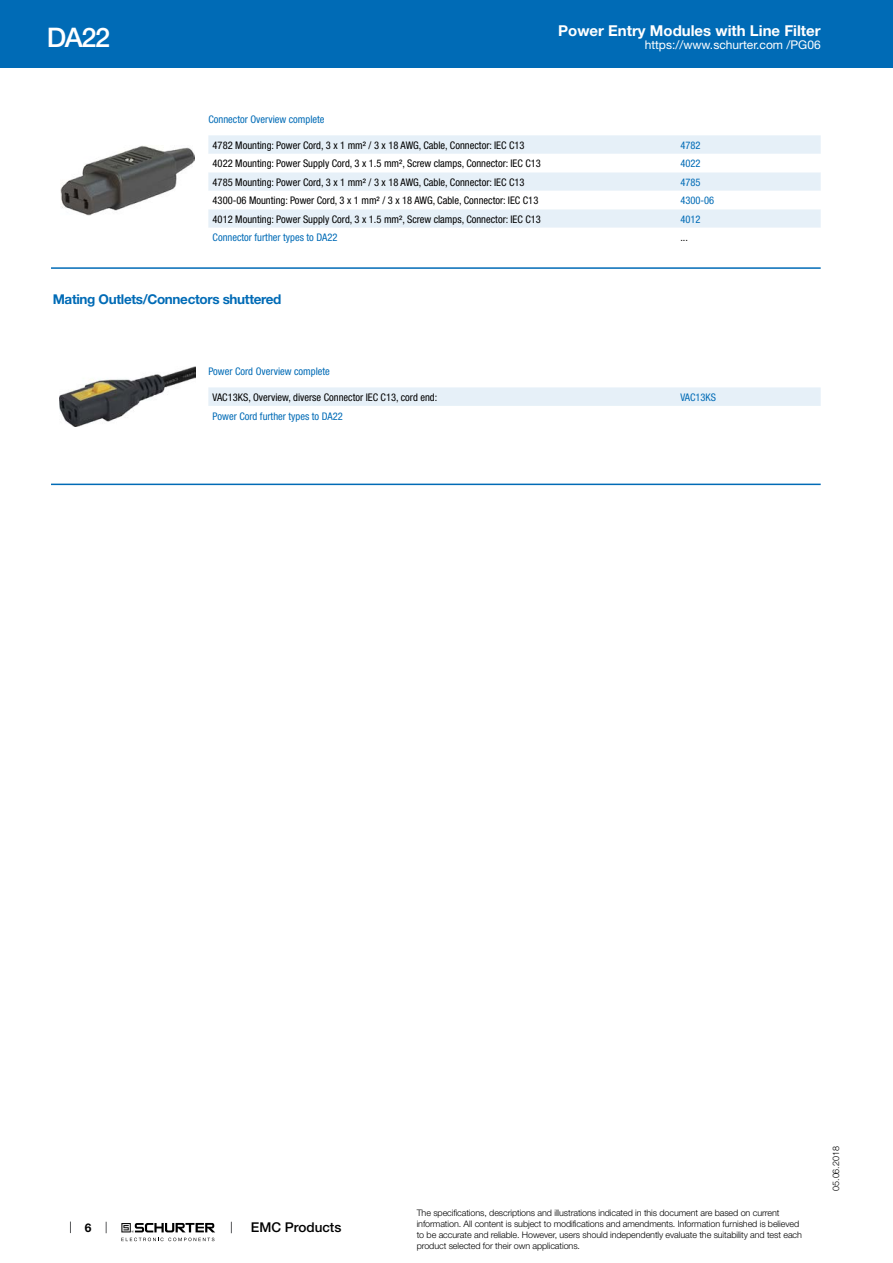
<style>
.page{position:relative;width:893px;height:1263px;background:#fff}
.page>*{position:absolute;margin:0;border:0;box-sizing:border-box;transform-origin:0 0}
.t1{font:500 27px "Helvetica Neue LT";color:#fff}
.t2{font:700 15px "Helvetica Neue LT";color:#fff}
.t3{font:700 13.5px "Helvetica Neue LT";letter-spacing:-.025em;color:#006bb6}
.t4{font:500 13.5px "Helvetica Neue LT";color:#000}
.t5{font:12px "Helvetica Neue LT";color:#fff}
.t6{font:700 12px "Helvetica Neue LT";color:#000}
.t7{font:condensed 10.5px "Helvetica Neue LT";color:#000}
.t8{font:condensed 10.5px "Helvetica Neue LT";color:#006bb6}
.t9{font:300 9px/10.8px "Helvetica Neue LT";letter-spacing:-.01em;color:#000}
</style>
<div class="page">
<svg style="left:70px;top:1221px;width:1px;height:12px"></svg>
<svg style="left:121px;top:1223px;width:94px;height:18px"></svg>
<div style="left:0;top:0;width:893px;height:68px;background:#006bb6"></div>
<img style="left:61px;top:145px;width:134px;height:70px">
<div style="left:208px;top:135px;width:613px;height:19px;background:#e6f0f8"></div>
<svg style="left:208px;top:172px;width:613px;height:56px;fill:#e6f0f8"></svg>
<hr style="left:51px;top:267px;width:770px;height:2px;background:#006bb6">
<img style="left:60px;top:367px;width:136px;height:60px">
<div style="left:208px;top:387px;width:613px;height:19px;background:#e6f0f8"></div>
<hr style="left:51px;top:484px;width:770px;height:1px;background:#006bb6">
<h1 class="t1" style="left:47px;top:21px;width:65px">DA22</h1>
<h2 class="t2" style="left:558px;top:21px;width:264px">Power Entry Modules with Line Filter</h2>
<p class="t5" style="left:645px;top:38px;width:178px">https://www.schurter.com /PG06</p>
<p class="t8" style="left:208px;top:113px;width:118px">Connector Overview complete</p>
<p class="t7" style="left:213px;top:139px;width:313px">4782 Mounting: Power Cord, 3 x 1 mm² / 3 x 18 AWG, Cable, Connector: IEC C13</p>
<p class="t8" style="left:680px;top:139px;width:22px">4782</p>
<p class="t7" style="left:213px;top:157px;width:330px">4022 Mounting: Power Supply Cord, 3 x 1.5 mm², Screw clamps, Connector: IEC C13</p>
<p class="t8" style="left:680px;top:157px;width:22px">4022</p>
<p class="t7" style="left:213px;top:176px;width:313px">4785 Mounting: Power Cord, 3 x 1 mm² / 3 x 18 AWG, Cable, Connector: IEC C13</p>
<p class="t8" style="left:680px;top:176px;width:22px">4785</p>
<p class="t7" style="left:213px;top:194px;width:327px">4300-06 Mounting: Power Cord, 3 x 1 mm² / 3 x 18 AWG, Cable, Connector: IEC C13</p>
<p class="t8" style="left:680px;top:194px;width:35px">4300-06</p>
<p class="t7" style="left:213px;top:213px;width:330px">4012 Mounting: Power Supply Cord, 3 x 1.5 mm², Screw clamps, Connector: IEC C13</p>
<p class="t8" style="left:680px;top:213px;width:22px">4012</p>
<p class="t8" style="left:213px;top:231px;width:126px">Connector further types to DA22</p>
<p class="t7" style="left:680px;top:231px;width:9px">...</p>
<p class="t3" style="left:53px;top:291px;width:230px">Mating Outlets/Connectors shuttered</p>
<p class="t8" style="left:208px;top:365px;width:123px">Power Cord Overview complete</p>
<p class="t7" style="left:213px;top:391px;width:226px">VAC13KS, Overview, diverse Connector IEC C13, cord end:</p>
<p class="t8" style="left:680px;top:391px;width:37px">VAC13KS</p>
<p class="t8" style="left:213px;top:411px;width:132px">Power Cord further types to DA22</p>
<p class="t6" style="left:85px;top:1220px;width:8px">6</p>
<p class="t4" style="left:251px;top:1219px;width:92px">EMC Products</p>
<p class="t9" style="left:417px;top:1207px;width:387px">The specifications, descriptions and illustrations indicated in this document are based on current information. All content is subject to modifications and amendments. Information furnished is believed to be accurate and reliable. However, users should independently evaluate the suitability and test each product selected for their own applications.</p>
<p class="t9" style="left:830px;top:1191px;width:46px;rotate:-90deg">05.06.2018</p>
</div>
